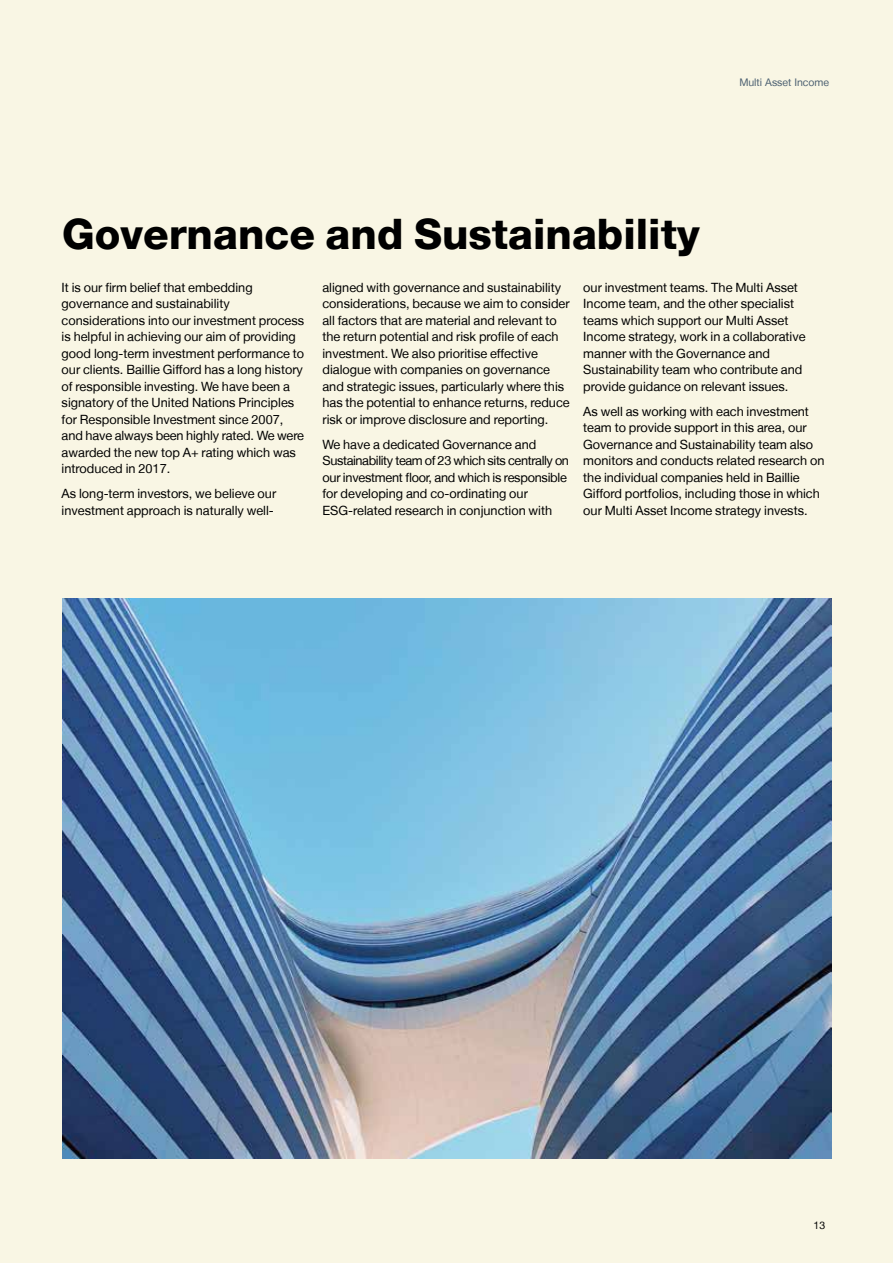
<style>
.page{position:relative;width:893px;height:1263px;background:#f9f6e4}
.page>*{position:absolute;margin:0;border:0;box-sizing:border-box;transform-origin:0 0}
.t1{font:800 42px "Helvetica Neue LT";color:#000}
.t2{font:12.75px/16.5px "Helvetica Neue LT";color:#000}
.t3{font:10.5px "Helvetica Neue LT";color:#4d6172}
.t4{font:10.5px "Helvetica Neue LT";color:#000}
</style>
<div class="page">
<img style="left:62px;top:599px;width:770px;height:560px">
<p class="t3" style="left:739px;top:76px;width:91px">Multi Asset Income</p>
<h1 class="t1" style="left:62px;top:209px;width:639px">Governance and Sustainability</h1>
<p class="t2" style="left:62px;top:279px;width:244px">It is our firm belief that embedding governance and sustainability considerations into our investment process is helpful in achieving our aim of providing good long-term investment performance to our clients. Baillie Gifford has a long history of responsible investing. We have been a signatory of the United Nations Principles for Responsible Investment since 2007, and have always been highly rated. We were awarded the new top A+ rating which was introduced in 2017.</p>
<p class="t2" style="left:62px;top:485px;width:216px">As long-term investors, we believe our investment approach is naturally well-</p>
<p class="t2" style="left:322px;top:279px;width:249px">aligned with governance and sustainability considerations, because we aim to consider all factors that are material and relevant to the return potential and risk profile of each investment. We also prioritise effective dialogue with companies on governance and strategic issues, particularly where this has the potential to enhance returns, reduce risk or improve disclosure and reporting.</p>
<p class="t2" style="left:322px;top:436px;width:248px">We have a dedicated Governance and Sustainability team of 23 which sits centrally on our investment floor, and which is responsible for developing and co-ordinating our ESG-related research in conjunction with</p>
<p class="t2" style="left:583px;top:279px;width:224px">our investment teams. The Multi Asset Income team, and the other specialist teams which support our Multi Asset Income strategy, work in a collaborative manner with the Governance and Sustainability team who contribute and provide guidance on relevant issues.</p>
<p class="t2" style="left:583px;top:403px;width:243px">As well as working with each investment team to provide support in this area, our Governance and Sustainability team also monitors and conducts related research on the individual companies held in Baillie Gifford portfolios, including those in which our Multi Asset Income strategy invests.</p>
<p class="t4" style="left:813px;top:1219px;width:13px">13</p>
</div>
